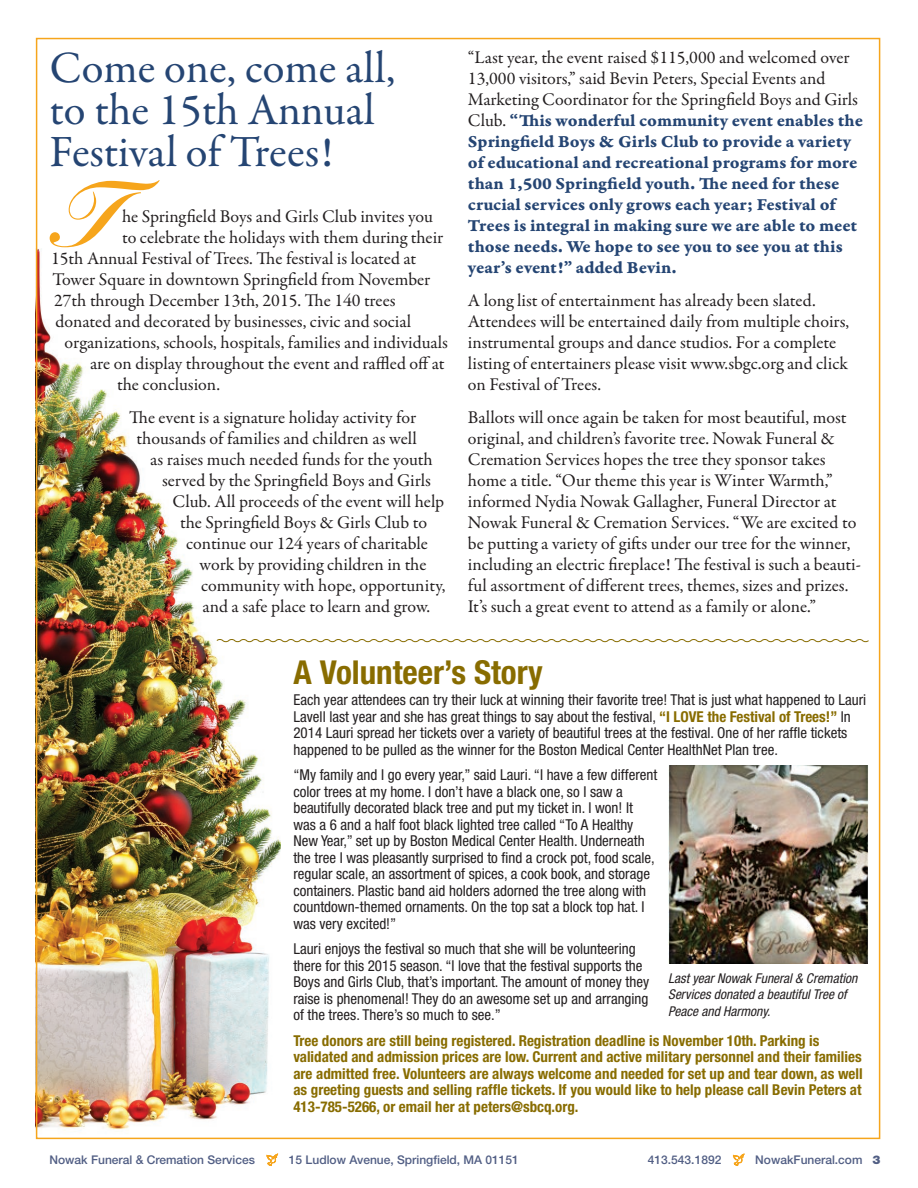
<style>
.page{position:relative;width:918px;height:1188px;background:#fff}
.page>*{position:absolute;margin:0;border:0;box-sizing:border-box;transform-origin:0 0}
.t1{font:900 89.85px "Kuenstler Script";color:#f6a51c}
.t2{font:45px/42px "Garamond Premr Pro";color:#254573}
.t3{font:700 condensed 33px "Helvetica Neue";color:#886c00}
.t4{font:18px/21px "Garamond Premr Pro";color:#231f20}
.t5{font:18px/21px "Garamond Premr Pro Bd Capt";color:#254573}
.t6{font:condensed 15px/16.5px "Helvetica Neue";color:#231f20}
.t7{font:700 condensed 15px/16.5px "Helvetica Neue";color:#886c00}
.t8{font:italic condensed 13.5px/16.5px "Helvetica Neue";color:#231f20}
.t9{font:500 12px "Helvetica Neue";color:#515e84}
.s1{font-family:"Garamond Premr Pro";color:#231f20}
.s2{font-weight:700;color:#886c00}
.s3{font-weight:900}
</style>
<div class="page">
<img style="left:36px;top:249px;width:245px;height:891px">
<svg style="left:216px;top:638px;width:653px;height:5px"></svg>
<img style="left:668px;top:765px;width:200px;height:199px">
<svg style="left:267px;top:1153px;width:11px;height:13px"></svg>
<svg style="left:733px;top:1153px;width:11px;height:13px"></svg>
<h2 class="t2" style="left:50px;top:48px;width:347px">Come one, come all, to the 15th Annual<br>Festival of Trees!</h2>
<h1 class="t1" style="left:50px;top:158px;width:112px">T</h1>
<p class="t4" style="left:122px;top:206px;width:313px">he Springfield Boys and Girls Club invites you</p>
<p class="t4" style="left:122px;top:227px;width:323px">to celebrate the holidays with them during their</p>
<p class="t4" style="left:51px;top:248px;width:367px">15th Annual Festival of Trees. The festival is located at</p>
<p class="t4" style="left:53px;top:270px;width:379px">Tower Square in downtown Springfield from November</p>
<p class="t4" style="left:54px;top:291px;width:343px">27th through December 13th, 2015. The 140 trees</p>
<p class="t4" style="left:56px;top:312px;width:357px">donated and decorated by businesses, civic and social</p>
<p class="t4" style="left:65px;top:333px;width:385px">organizations, schools, hospitals, families and individuals</p>
<p class="t4" style="left:90px;top:354px;width:356px">are on display throughout the event and raffled off at</p>
<p class="t4" style="left:117px;top:375px;width:104px">the conclusion.</p>
<p class="t4" style="left:129px;top:408px;width:289px">The event is a signature holiday activity for</p>
<p class="t4" style="left:137px;top:429px;width:282px">thousands of families and children as well</p>
<p class="t4" style="left:150px;top:450px;width:284px">as raises much needed funds for the youth</p>
<p class="t4" style="left:162px;top:471px;width:270px">served by the Springfield Boys and Girls</p>
<p class="t4" style="left:173px;top:492px;width:273px">Club. All proceeds of the event will help</p>
<p class="t4" style="left:180px;top:513px;width:248px">the Springfield Boys &amp; Girls Club to</p>
<p class="t4" style="left:186px;top:534px;width:243px">continue our 124 years of charitable</p>
<p class="t4" style="left:200px;top:555px;width:228px">work by providing children in the</p>
<p class="t4" style="left:201px;top:576px;width:246px">community with hope, opportunity,</p>
<p class="t4" style="left:203px;top:597px;width:229px">and a safe place to learn and grow.</p>
<p class="t4" style="left:468px;top:47px;width:391px">“Last year, the event raised $115,000 and welcomed over<br>13,000 visitors,” said Bevin Peters, Special Events and<br>Marketing Coordinator for the Springfield Boys and Girls</p>
<p class="t5" style="left:468px;top:110px;width:397px"><span class="s1">Club.</span> “This wonderful community event enables the Springfield Boys &amp; Girls Club to provide a variety of educational and recreational programs for more than 1,500 Springfield youth. The need for these crucial services only grows each year; Festival of Trees is integral in making sure we are able to meet those needs. We hope to see you to see you at this year’s event!” added Bevin.</p>
<p class="t4" style="left:468px;top:290px;width:383px">A long list of entertainment has already been slated.<br>Attendees will be entertained daily from multiple choirs, instrumental groups and dance studios. For a complete listing of entertainers please visit www.sbgc.org and click on Festival of Trees.</p>
<p class="t4" style="left:468px;top:407px;width:394px">Ballots will once again be taken for most beautiful, most original, and children’s favorite tree. Nowak Funeral &amp; Cremation Services hopes the tree they sponsor takes home a title. “Our theme this year is Winter Warmth,” informed Nydia Nowak Gallagher, Funeral Director at Nowak Funeral &amp; Cremation Services. “We are excited to be putting a variety of gifts under our tree for the winner, including an electric fireplace! The festival is such a beauti&shy;ful assortment of different trees, themes, sizes and prizes.<br>It’s such a great event to attend as a family or alone.”</p>
<h3 class="t3" style="left:293px;top:653px;width:251px">A Volunteer’s Story</h3>
<p class="t6" style="left:293px;top:692px;width:574px">Each year attendees can try their luck at winning their favorite tree! That is just what happened to Lauri Lavell last year and she has great things to say about the festival, <span class="s2">“I LOVE the Festival of Trees!”</span> In 2014 Lauri spread her tickets over a variety of beautiful trees at the festival. One of her raffle tickets happened to be pulled as the winner for the Boston Medical Center HealthNet Plan tree.</p>
<p class="t6" style="left:293px;top:767px;width:365px">“My family and I go every year,” said Lauri. “I have a few different color trees at my home. I don’t have a black one, so I saw a beautifully decorated black tree and put my ticket in. I won! It was a 6 and a half foot black lighted tree called “To A Healthy New Year,” set up by Boston Medical Center Health. Underneath the tree I was pleasantly surprised to find a crock pot, food scale, regular scale, an assortment of spices, a cook book, and storage containers. Plastic band aid holders adorned the tree along with countdown-themed ornaments. On the top sat a block top hat. I was very excited!”</p>
<p class="t6" style="left:293px;top:941px;width:357px">Lauri enjoys the festival so much that she will be volunteering there for this 2015 season. “I love that the festival supports the Boys and Girls Club, that’s important. The amount of money they raise is phenomenal! They do an awesome set up and arranging of the trees. There’s so much to see.”</p>
<p class="t7" style="left:293px;top:1032px;width:571px">Tree donors are still being registered. Registration deadline is November 10th. Parking is validated and admission prices are low. Current and active military personnel and their families are admitted free. Volunteers are always welcome and needed for set up and tear down, as well as greeting guests and selling raffle tickets. If you would like to help please call Bevin Peters at 413-785-5266, or email her at peters@sbcq.org.</p>
<p class="t8" style="left:668px;top:970px;width:191px">Last year Nowak Funeral &amp; Cremation<br>Services donated a beautiful Tree of<br>Peace and Harmony.</p>
<p class="t9" style="left:50px;top:1152px;width:207px">Nowak Funeral &amp; Cremation Services</p>
<p class="t9" style="left:289px;top:1152px;width:232px">15 Ludlow Avenue, Springfield, MA 01151</p>
<p class="t9" style="left:648px;top:1152px;width:75px">413.543.1892</p>
<p class="t9" style="left:755px;top:1152px;width:127px">NowakFuneral.com <span class="s3">3</span></p>
</div>
